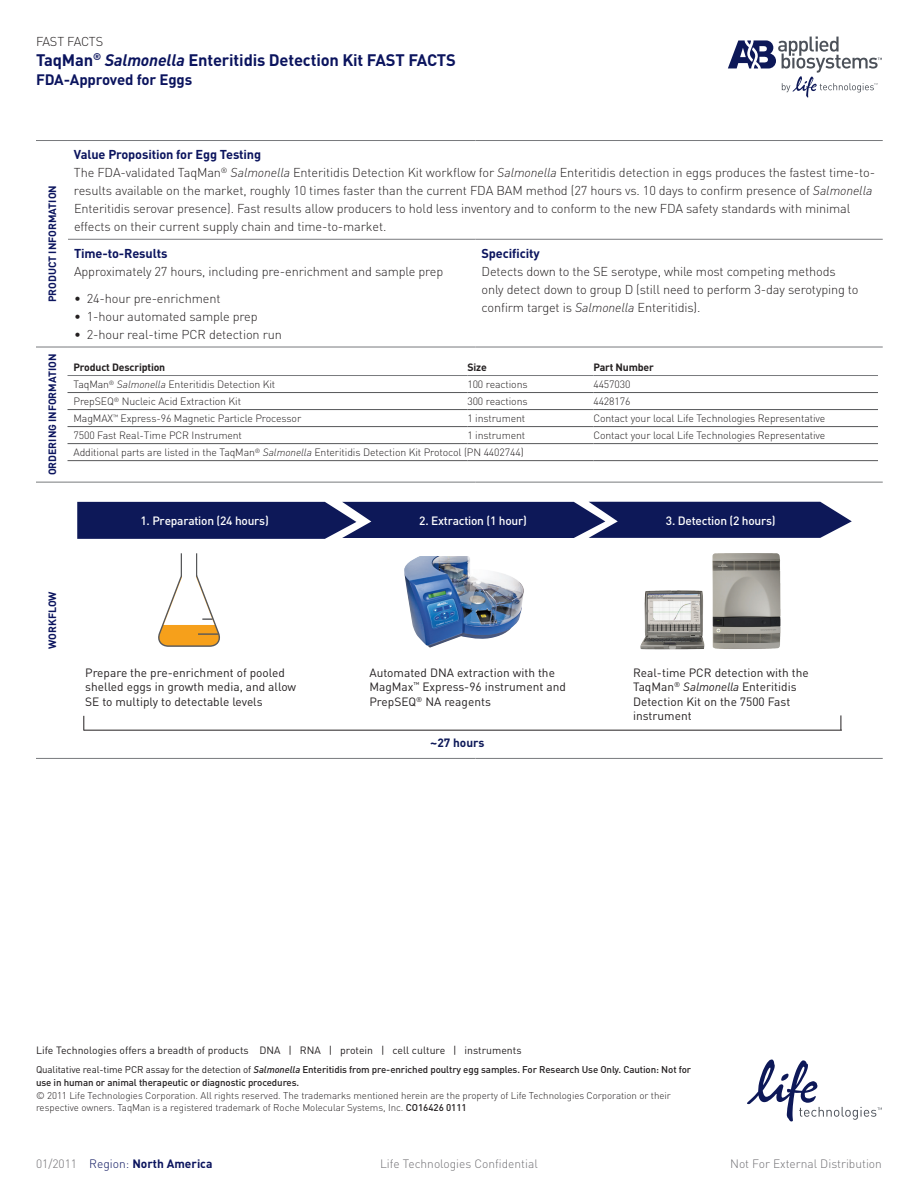
<style>
.page{position:relative;width:918px;height:1188px;background:#fff}
.page>*{position:absolute;margin:0;border:0;box-sizing:border-box;transform-origin:0 0}
.Body_Copy{font:700 16.5px "DIN Pro";letter-spacing:-.01em;color:#0b145e}
.Body_Copy-2{font:700 15px "DIN Pro";letter-spacing:-.01em;color:#0b145e}
.Body_Copy-3{font:300 12.75px/18px "DIN Pro";letter-spacing:-.01em;color:#231f20}
.Body_Bullets_A{font:300 12.75px "DIN Pro";letter-spacing:-.01em;color:#231f20}
.Subhead_A{font:700 12.75px "DIN Pro";letter-spacing:-.01em;color:#0b145e}
.t1{font:500 12px "DIN Pro";letter-spacing:-.02em;color:#fff}
.t2{font:300 12px "DIN Pro";color:#717074}
.t3{font:700 12px "DIN Pro";color:#0b145e}
.t4{font:11.85px/14.2px "DIN Pro";color:#231f20}
.t5{font:700 11.85px "DIN Pro";color:#0d1858}
.Order_Info_Body_Left{font:300 10.5px "DIN Pro";letter-spacing:-.01em;color:#231f20}
.Brand_Signature{font:10.5px "DIN Pro";color:#231f20}
.Header_Row_A_Left_Al{font:700 10.5px "DIN Pro";color:#0b145e}
.Order_Info_Header_A{font:700 10.5px "DIN Pro";letter-spacing:-.015em;color:#231f20}
.Legal_Copy{font:300 9.75px/12.8px "DIN Pro";letter-spacing:-.005em;color:#231f20}
.For_Research_Use_Onl{font:500 9.75px/12.8px "DIN Pro";letter-spacing:-.01em;color:#231f20}
.s1{font-style:italic}
.s2{font-weight:400}
.s3{font-weight:500}
.s4{font-weight:300;color:#717074}
.s5{font-weight:300}
</style>
<div class="page">
<svg style="left:747px;top:1059px;width:135px;height:63px"></svg>
<hr style="left:36px;top:347px;width:32px;height:1px;background:#787a7d">
<hr style="left:68px;top:758px;width:408px;height:1px;background:#787a7d">
<hr style="left:476px;top:758px;width:407px;height:1px;background:#787a7d">
<hr style="left:36px;top:140px;width:32px;height:1px;background:#787a7d">
<hr style="left:68px;top:140px;width:408px;height:1px;background:#787a7d">
<hr style="left:476px;top:140px;width:407px;height:1px;background:#787a7d">
<hr style="left:68px;top:347px;width:408px;height:1px;background:#787a7d">
<hr style="left:476px;top:347px;width:407px;height:1px;background:#787a7d">
<hr style="left:36px;top:482px;width:32px;height:1px;background:#787a7d">
<hr style="left:36px;top:758px;width:32px;height:1px;background:#787a7d">
<hr style="left:68px;top:482px;width:408px;height:1px;background:#787a7d">
<hr style="left:476px;top:482px;width:407px;height:1px;background:#787a7d">
<hr style="left:68px;top:239px;width:408px;height:1px;background:#787a7d">
<hr style="left:476px;top:239px;width:407px;height:1px;background:#787a7d">
<hr style="left:68px;top:392px;width:399px;height:1px;background:#57585a">
<hr style="left:467px;top:392px;width:126px;height:1px;background:#57585a">
<hr style="left:593px;top:392px;width:285px;height:1px;background:#57585a">
<hr style="left:68px;top:409px;width:399px;height:1px;background:#57585a">
<hr style="left:467px;top:409px;width:126px;height:1px;background:#57585a">
<hr style="left:593px;top:409px;width:285px;height:1px;background:#57585a">
<hr style="left:68px;top:426px;width:399px;height:1px;background:#57585a">
<hr style="left:467px;top:426px;width:126px;height:1px;background:#57585a">
<hr style="left:593px;top:426px;width:285px;height:1px;background:#57585a">
<hr style="left:68px;top:443px;width:399px;height:1px;background:#57585a">
<hr style="left:467px;top:443px;width:126px;height:1px;background:#57585a">
<hr style="left:593px;top:443px;width:285px;height:1px;background:#57585a">
<hr style="left:68px;top:460px;width:399px;height:1px;background:#57585a">
<hr style="left:467px;top:460px;width:126px;height:1px;background:#57585a">
<hr style="left:593px;top:460px;width:285px;height:1px;background:#57585a">
<hr style="left:68px;top:375px;width:399px;height:1px;background:#787a7d">
<hr style="left:467px;top:375px;width:126px;height:1px;background:#787a7d">
<hr style="left:593px;top:375px;width:285px;height:1px;background:#787a7d">
<svg style="left:728px;top:36px;width:154px;height:62px"></svg>
<svg style="left:77px;top:502px;width:775px;height:37px;background:#1f2964"></svg>
<hr style="left:84px;top:730px;width:758px;height:1px;background:#231f20">
<svg style="left:83px;top:716px;width:1px;height:15px"></svg>
<svg style="left:841px;top:715px;width:1px;height:15px"></svg>
<img style="left:404px;top:556px;width:120px;height:92px">
<svg style="left:158px;top:553px;width:62px;height:94px"></svg>
<img style="left:712px;top:553px;width:68px;height:96px">
<p class="Body_Copy-3" style="left:36px;top:32px;width:69px">FAST FACTS</p>
<p class="Body_Copy" style="left:36px;top:48px;width:421px">TaqMan<sup>®</sup> <span class="s1">Salmonella</span> Enteritidis Detection Kit FAST FACTS</p>
<p class="Body_Copy-2" style="left:36px;top:70px;width:158px">FDA-Approved for Eggs</p>
<p class="Header_Row_A_Left_Al" style="left:45px;top:302px;width:119px;rotate:-90deg">PRODUCT INFORMATION</p>
<p class="Header_Row_A_Left_Al" style="left:45px;top:475px;width:123px;rotate:-90deg">ORDERING INFORMATION</p>
<p class="Subhead_A" style="left:74px;top:145px;width:189px">Value Proposition for Egg Testing</p>
<p class="Body_Copy-3" style="left:74px;top:163px;width:803px">The FDA-validated TaqMan<sup>®</sup> <span class="s1">Salmonella</span> Enteritidis Detection Kit workflow for <span class="s1">Salmonella</span> Enteritidis detection in eggs produces the fastest time-to&shy;results available on the market, roughly 10 times faster than the current FDA BAM method (27 hours vs. 10 days to confirm presence of <span class="s1">Salmonella </span>Enteritidis serovar presence). Fast results allow producers to hold less inventory and to conform to the new FDA safety standards with minimal effects on their current supply chain and time-to-market.</p>
<p class="Subhead_A" style="left:74px;top:244px;width:95px">Time-to-Results</p>
<p class="Body_Copy-3" style="left:74px;top:261px;width:371px">Approximately 27 hours, including pre-enrichment and sample prep</p>
<p class="Body_Bullets_A" style="left:74px;top:289px;width:148px">• 24-hour pre-enrichment</p>
<p class="Body_Bullets_A" style="left:74px;top:307px;width:185px">• 1-hour automated sample prep</p>
<p class="Body_Bullets_A" style="left:74px;top:325px;width:209px">• 2-hour real-time PCR detection run</p>
<p class="Subhead_A" style="left:482px;top:244px;width:60px">Specificity</p>
<p class="Body_Copy-3" style="left:482px;top:261px;width:379px">Detects down to the SE serotype, while most competing methods only detect down to group D (still need to perform 3-day serotyping to confirm target is <span class="s1">Salmonella</span> Enteritidis).</p>
<p class="Order_Info_Header_A" style="left:74px;top:360px;width:93px">Product Description</p>
<p class="Order_Info_Header_A" style="left:467px;top:360px;width:21px">Size</p>
<p class="Order_Info_Header_A" style="left:593px;top:360px;width:62px">Part Number</p>
<p class="Order_Info_Body_Left" style="left:74px;top:377px;width:203px">TaqMan<sup>®</sup> <span class="s1">Salmonella</span> Enteritidis Detection Kit</p>
<p class="Order_Info_Body_Left" style="left:467px;top:377px;width:62px">100 reactions</p>
<p class="Order_Info_Body_Left" style="left:593px;top:377px;width:39px">4457030</p>
<p class="Order_Info_Body_Left" style="left:74px;top:394px;width:169px">PrepSEQ<sup>®</sup> Nucleic Acid Extraction Kit</p>
<p class="Order_Info_Body_Left" style="left:467px;top:394px;width:62px">300 reactions</p>
<p class="Order_Info_Body_Left" style="left:593px;top:394px;width:39px">4428176</p>
<p class="Order_Info_Body_Left" style="left:74px;top:411px;width:229px">MagMAX<sup>™</sup> Express-96 Magnetic Particle Processor</p>
<p class="Order_Info_Body_Left" style="left:467px;top:411px;width:60px">1 instrument</p>
<p class="Order_Info_Body_Left" style="left:593px;top:411px;width:233px">Contact your local Life Technologies Representative</p>
<p class="Order_Info_Body_Left" style="left:74px;top:428px;width:170px">7500 Fast Real-Time PCR Instrument</p>
<p class="Order_Info_Body_Left" style="left:467px;top:428px;width:60px">1 instrument</p>
<p class="Order_Info_Body_Left" style="left:593px;top:428px;width:233px">Contact your local Life Technologies Representative</p>
<p class="Order_Info_Body_Left" style="left:74px;top:445px;width:452px">Additional parts are listed in the TaqMan<sup>®</sup> <span class="s1">Salmonella</span> Enteritidis Detection Kit Protocol (PN 4402744)</p>
<p class="t1" style="left:141px;top:512px;width:130px">1. Preparation (24 hours)</p>
<p class="t1" style="left:419px;top:512px;width:109px">2. Extraction (1 hour)</p>
<p class="t1" style="left:666px;top:512px;width:111px">3. Detection (2 hours)</p>
<p class="Header_Row_A_Left_Al" style="left:45px;top:649px;width:59px;rotate:-90deg">WORKFLOW</p>
<p class="t4" style="left:85px;top:665px;width:213px">Prepare the pre-enrichment of pooled shelled eggs in growth media, and allow<br>SE to multiply to detectable levels</p>
<p class="t4" style="left:369px;top:665px;width:198px">Automated DNA extraction with the<br>MagMax<sup>™</sup> Express-96 instrument and<br>PrepSEQ<sup>®</sup> NA reagents</p>
<p class="t4" style="left:633px;top:665px;width:177px">Real-time PCR detection with the<br>TaqMan<sup>®</sup> <span class="s1">Salmonella</span> Enteritidis<br>Detection Kit on the 7500 Fast instrument</p>
<p class="t5" style="left:430px;top:734px;width:56px">~27 hours</p>
<p class="Brand_Signature" style="left:36px;top:1043px;width:487px">Life Technologies offers a breadth of products DNA | RNA | protein | cell culture | instruments</p>
<p class="For_Research_Use_Onl" style="left:36px;top:1063px;width:657px"><span class="s2">Qualitative real-time PCR assay for the detection of</span> <span class="s1">Salmonella</span> Enteritidis from pre-enriched poultry egg samples. For Research Use Only. Caution: Not for use in human or animal therapeutic or diagnostic procedures.</p>
<p class="Legal_Copy" style="left:36px;top:1088px;width:636px">© 2011 Life Technologies Corporation. All rights reserved. The trademarks mentioned herein are the property of Life Technologies Corporation or their respective owners. TaqMan is a registered trademark of Roche Molecular Systems, Inc. <span class="s3">CO16426 0111</span></p>
<p class="t3" style="left:36px;top:1155px;width:178px"><span class="s4">01/2011</span> <span class="s5">Region:</span> North America</p>
<p class="t2" style="left:380px;top:1155px;width:159px">Life Technologies Confidential</p>
<p class="t2" style="left:730px;top:1155px;width:153px">Not For External Distribution</p>
</div>
